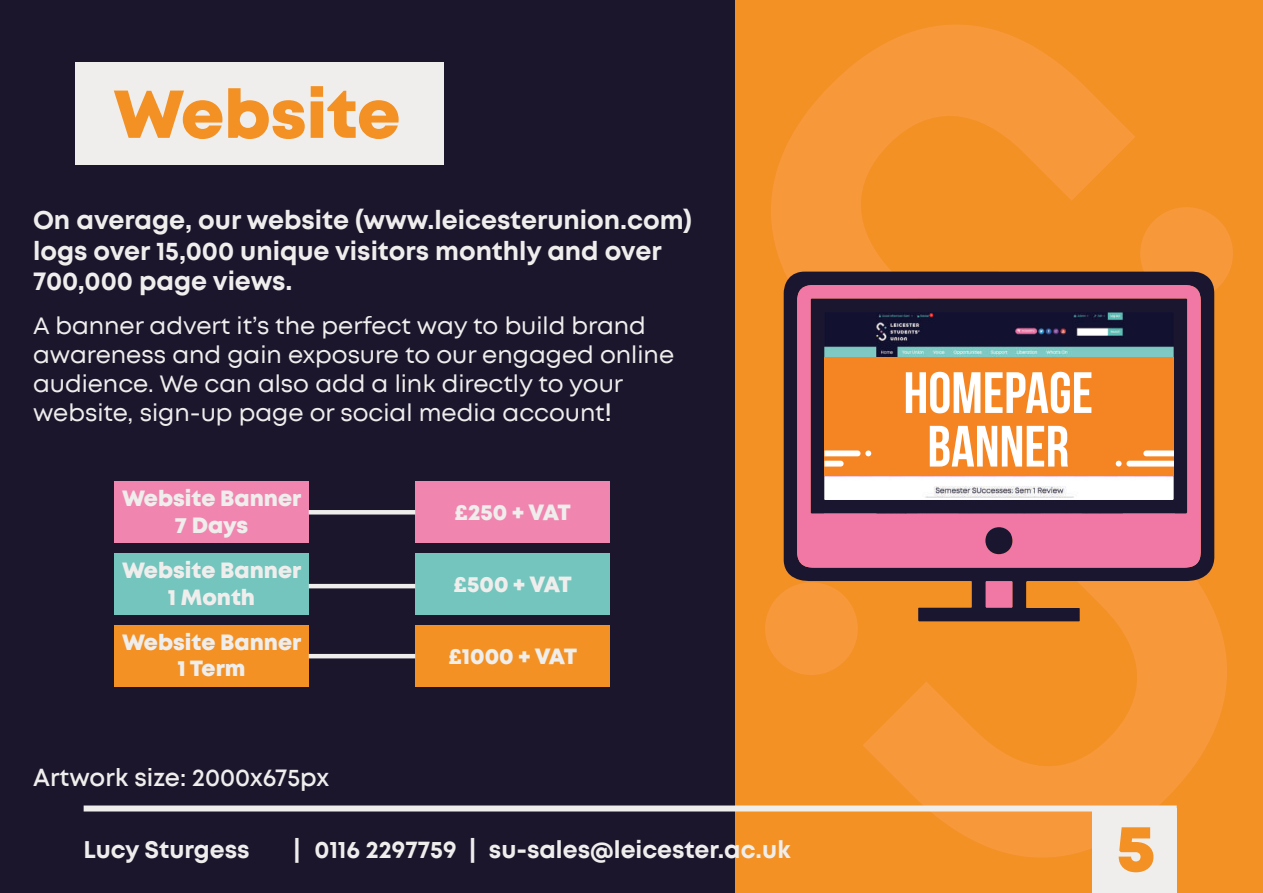
<style>
.page{position:relative;width:1263px;height:893px;background:#1c162c}
.page>*{position:absolute;margin:0;border:0;box-sizing:border-box;transform-origin:0 0}
.t1{font:800 67.5px "Mont";color:#f39125}
.t2{font:900 65.7px "Mont";color:#f39125}
.t3{font:58.2px/53.6px "Bebas Neue";color:#fff;text-align:center}
.t4{font:700 25.5px/30.6px "Mont";color:#efeeed}
.t5{font:24px/28.8px "Mont";color:#efeeed}
.t6{font:600 24px "Mont";color:#efeeed}
.t7{font:700 23.7px "Mont";color:#efeeed}
.t8{font:800 22.05px/26.4px "Mont";color:#efeeed;text-align:center}
.s1{font-weight:600}
</style>
<div class="page">
<div style="left:735px;top:0;width:528px;height:893px;background:#f39125"></div>
<svg style="left:765px;top:592px;width:93px;height:83px"></svg>
<svg style="left:862px;top:492px;width:365px;height:366px"></svg>
<svg style="left:1136px;top:207px;width:97px;height:97px"></svg>
<svg style="left:771px;top:25px;width:364px;height:365px"></svg>
<div style="left:84px;top:805px;width:1093px;height:6px;background:#efeeed"></div>
<div style="left:1092px;top:808px;width:85px;height:85px;background:#efeeed"></div>
<div style="left:75px;top:62px;width:369px;height:103px;background:#efeeed"></div>
<svg style="left:784px;top:272px;width:430px;height:349px;fill:#1b1630"></svg>
<div style="left:797px;top:285px;width:404px;height:283px;background:#f177a4"></div>
<svg style="left:986px;top:581px;width:26px;height:27px"></svg>
<svg style="left:810px;top:298px;width:377px;height:216px;background:#55586a"></svg>
<div style="left:985px;top:527px;width:28px;height:27px;background:#1b1630;border-radius:50%"></div>
<div style="left:114px;top:482px;width:195px;height:61px;background:#f086af"></div>
<div style="left:114px;top:554px;width:195px;height:61px;background:#73c5bd"></div>
<div style="left:114px;top:625px;width:195px;height:62px;background:#f39125"></div>
<div style="left:415px;top:482px;width:195px;height:61px;background:#f086af"></div>
<div style="left:415px;top:554px;width:195px;height:61px;background:#73c5bd"></div>
<div style="left:415px;top:625px;width:195px;height:62px;background:#f39125"></div>
<hr style="left:309px;top:654px;width:106px;height:4px;background:#efeeed">
<hr style="left:309px;top:584px;width:106px;height:4px;background:#efeeed">
<hr style="left:309px;top:510px;width:106px;height:4px;background:#efeeed">
<div style="left:824px;top:357px;width:350px;height:119px;background:#f58523"></div>
<svg style="left:1116px;top:450px;width:58px;height:17px"></svg>
<svg style="left:824px;top:450px;width:47px;height:17px"></svg>
<h1 class="t1" style="left:114px;top:81px;width:288px">Website</h1>
<p class="t4" style="left:33px;top:206px;width:660px">On average, our website (www.leicesterunion.com) logs over 15,000 unique visitors monthly and over<br>700,000 page views.</p>
<p class="t5" style="left:33px;top:313px;width:642px">A banner advert it’s the perfect way to build brand awareness and gain exposure to our engaged online audience. We can also add a link directly to your website, sign-up page or social media account<span class="s1">!</span></p>
<p class="t8" style="left:122px;top:486px;width:181px">Website Banner<br>7 Days</p>
<p class="t8" style="left:122px;top:558px;width:181px">Website Banner<br>1 Month</p>
<p class="t8" style="left:122px;top:630px;width:181px">Website Banner<br>1 Term</p>
<p class="t6" style="left:33px;top:766px;width:297px">Artwork size: 2000x675px</p>
<p class="t8" style="left:455px;top:500px;width:118px">£250 + VAT</p>
<p class="t8" style="left:454px;top:572px;width:120px">£500 + VAT</p>
<p class="t8" style="left:448px;top:644px;width:130px">£1000 + VAT</p>
<h3 class="t3" style="left:903px;top:365px;width:191px">HOMEPAGE<br>BANNER</h3>
<p class="t7" style="left:84px;top:838px;width:168px">Lucy Sturgess</p>
<p class="t7" style="left:293px;top:838px;width:499px">| 0116 2297759 | su-sales@leicester.ac.uk</p>
<h2 class="t2" style="left:1117px;top:816px;width:40px">5</h2>
</div>
